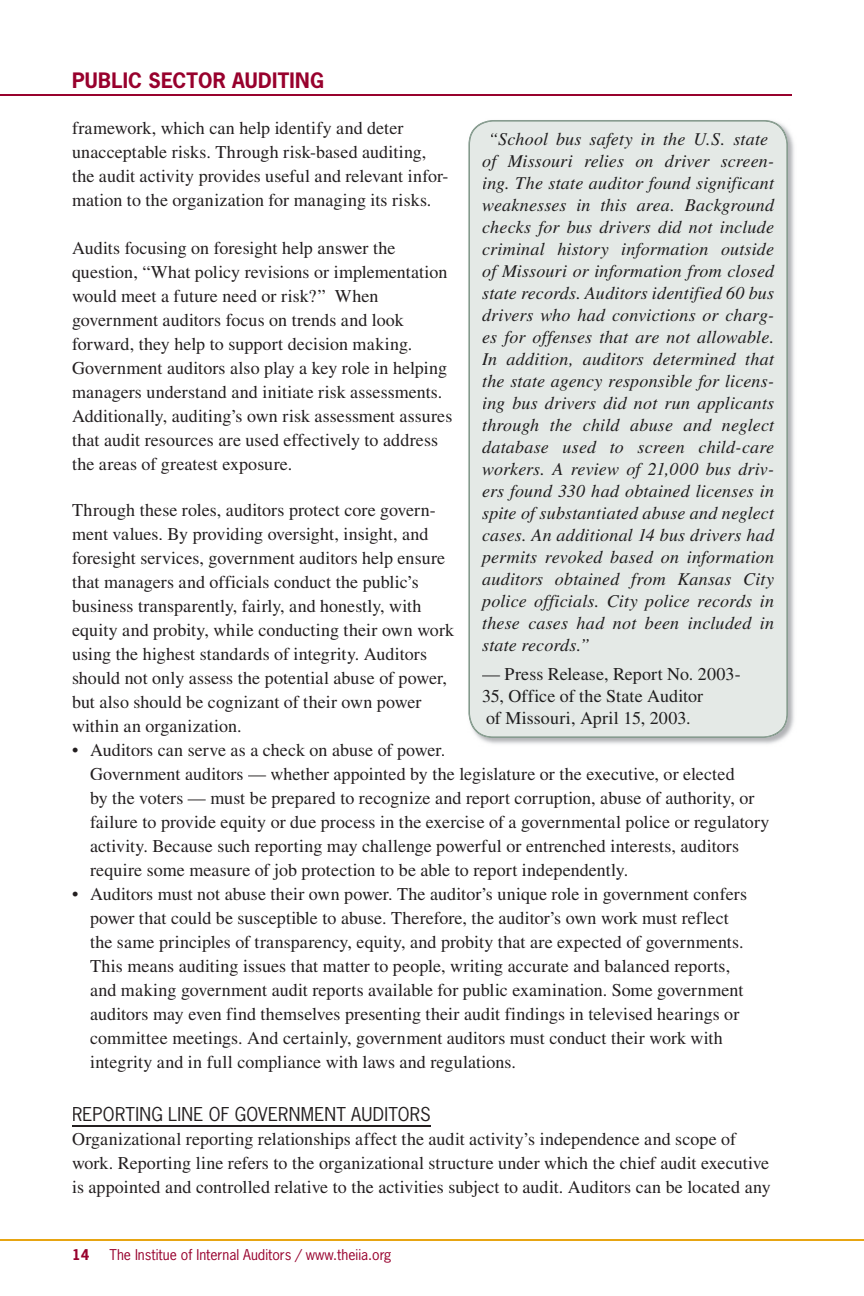
<style>
.page{position:relative;width:864px;height:1296px;background:#fff}
.page>*{position:absolute;margin:0;border:0;box-sizing:border-box;transform-origin:0 0}
.t1{font:700 20px "News Gothic";letter-spacing:.015em;color:#98012d}
.t2{font:18px/24px "Times";letter-spacing:.005em;color:#231f20}
.t3{font:italic 18px/22px "Times";letter-spacing:.01em;color:#1f1d1e}
.t4{font:18px/22px "Times";letter-spacing:.005em;color:#1f1d1e}
.t5{font:18px "News Gothic";letter-spacing:.015em;color:#231f20}
.t6{font:14px "News Gothic";color:#98012d}
.t7{font:700 14px "News Gothic";color:#98012d}
</style>
<div class="page">
<hr style="left:0;top:94px;width:792px;height:2px;background:#98012d">
<hr style="left:0;top:1239px;width:864px;height:2px;background:#e7a512">
<hr style="left:72px;top:1125px;width:359px;height:2px;background:#231f20">
<img style="left:468px;top:130px;width:326px;height:614px">
<div style="left:469px;top:121px;width:318px;height:616px;background:#e4e9e6"></div>
<p class="t1" style="left:72px;top:68px;width:254px">PUBLIC SECTOR AUDITING</p>
<p class="t2" style="left:72px;top:116px;width:378px">framework, which can help identify and deter unacceptable risks. Through risk-based auditing, the audit activity provides useful and relevant infor&shy;mation to the organization for managing its risks.</p>
<p class="t2" style="left:72px;top:236px;width:382px">Audits focusing on foresight help answer the question, “What policy revisions or implementation would meet a future need or risk?” When government auditors focus on trends and look forward, they help to support decision making.<br>Government auditors also play a key role in helping managers understand and initiate risk assessments.<br>Additionally, auditing’s own risk assessment assures that audit resources are used effectively to address the areas of greatest exposure.</p>
<p class="t2" style="left:72px;top:498px;width:384px">Through these roles, auditors protect core govern&shy;ment values. By providing oversight, insight, and foresight services, government auditors help ensure that managers and officials conduct the public’s business transparently, fairly, and honestly, with equity and probity, while conducting their own work using the highest standards of integrity. Auditors should not only assess the potential abuse of power, but also should be cognizant of their own power within an organization.</p>
<p class="t2" style="left:90px;top:738px;width:681px;text-indent:-18px">• Auditors can serve as a check on abuse of power.<br>Government auditors — whether appointed by the legislature or the executive, or elected<br>by the voters — must be prepared to recognize and report corruption, abuse of authority, or failure to provide equity or due process in the exercise of a governmental police or regulatory activity. Because such reporting may challenge powerful or entrenched interests, auditors require some measure of job protection to be able to report independently.</p>
<p class="t2" style="left:90px;top:882px;width:659px;text-indent:-18px">• Auditors must not abuse their own power. The auditor’s unique role in government confers power that could be susceptible to abuse. Therefore, the auditor’s own work must reflect the same principles of transparency, equity, and probity that are expected of governments.<br>This means auditing issues that matter to people, writing accurate and balanced reports, and making government audit reports available for public examination. Some government auditors may even find themselves presenting their audit findings in televised hearings or committee meetings. And certainly, government auditors must conduct their work with integrity and in full compliance with laws and regulations.</p>
<p class="t5" style="left:72px;top:1103px;width:360px">REPORTING LINE OF GOVERNMENT AUDITORS</p>
<p class="t2" style="left:72px;top:1127px;width:700px">Organizational reporting relationships affect the audit activity’s independence and scope of work. Reporting line refers to the organizational structure under which the chief audit executive is appointed and controlled relative to the activities subject to audit. Auditors can be located any</p>
<p class="t3" style="left:482px;top:128px;width:294px;text-indent:6px">“School bus safety in the U.S. state of Missouri relies on driver screen&shy;ing. The state auditor found significant weaknesses in this area. Background checks for bus drivers did not include criminal history information outside of Missouri or information from closed state records. Auditors identified 60 bus drivers who had convictions or charg&shy;es for offenses that are not allowable.<br>In addition, auditors determined that the state agency responsible for licens&shy;ing bus drivers did not run applicants through the child abuse and neglect database used to screen child-care workers. A review of 21,000 bus driv&shy;ers found 330 had obtained licenses in spite of substantiated abuse and neglect cases. An additional 14 bus drivers had permits revoked based on information auditors obtained from Kansas City police officials. City police records in these cases had not been included in state records.”</p>
<p class="t4" style="left:482px;top:663px;width:260px">— Press Release, Report No. 2003-<br>35, Office of the State Auditor<br>of Missouri, April 15, 2003.</p>
<p class="t7" style="left:72px;top:1245px;width:19px">14</p>
<p class="t6" style="left:110px;top:1245px;width:284px">The Institue of Internal Auditors / www.theiia.org</p>
</div>
